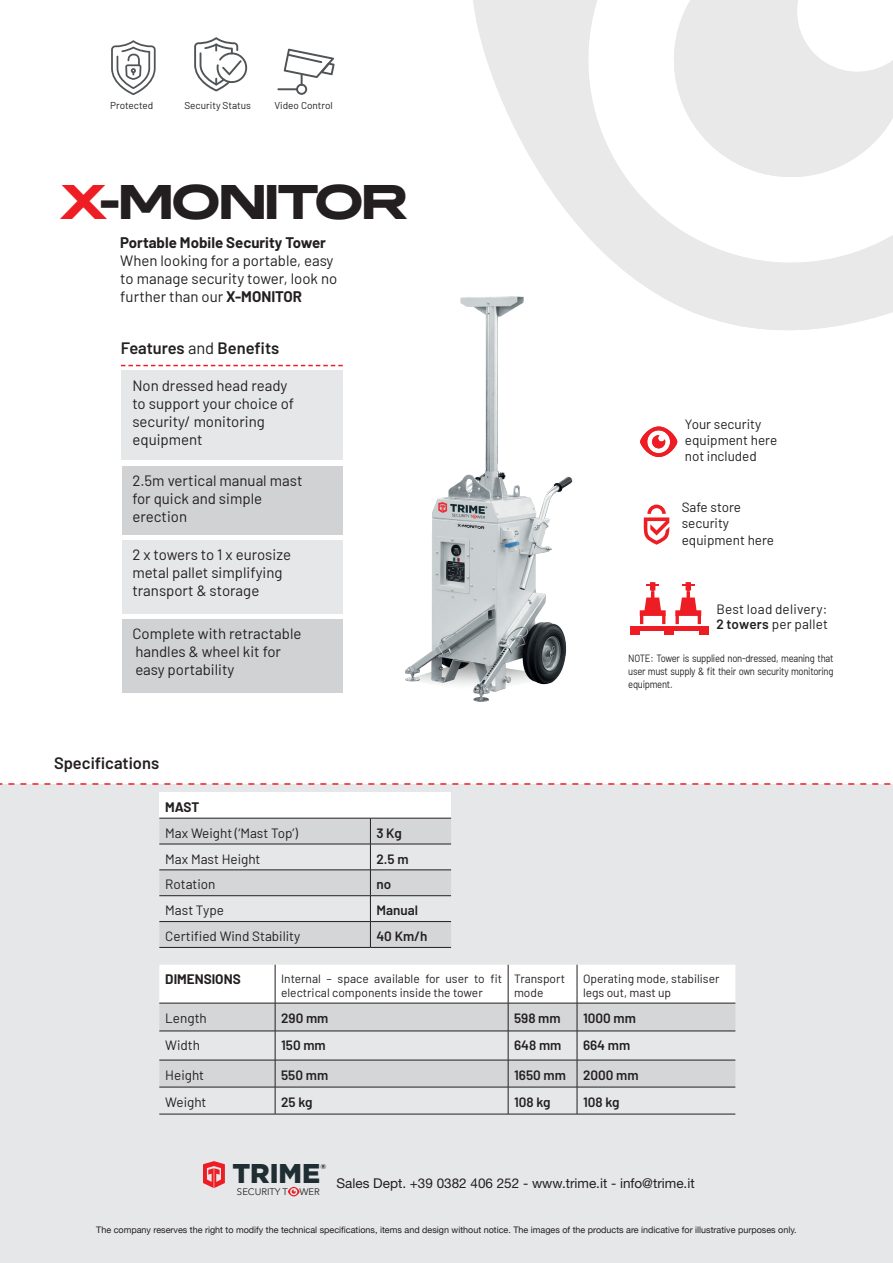
<style>
.page{position:relative;width:893px;height:1263px;background:#fff}
.page>*{position:absolute;margin:0;border:0;box-sizing:border-box;transform-origin:0 0}
.t1{font:800 48.6px "Ronsard Crystal";color:#231f20}
.t2{font:600 16.5px "Barlow";color:#231f20}
.t3{font:15px/18px "Barlow";color:#231f20}
.t4{font:700 15px "Barlow";color:#231f20}
.t5{font:13.5px/16.2px "Barlow";color:#231f20}
.t6{font:600 13.5px "Barlow";color:#231f20}
.t7{font:13.5px "Helvetica Neue";color:#231f20}
.t8{font:700 13.5px "Barlow";color:#231f20}
.t9{font:12px/14.4px "Barlow";color:#231f20}
.t10{font:10.5px/12.6px "Barlow";letter-spacing:-.03em;color:#231f20;text-align:justify;scale:.9 1}
.t11{font:10.05px "Barlow";color:#231f20}
.t12{font:9.45px "Avenir Next";color:#231f20}
.t13{font:9px "Helvetica Neue";color:#231f20}
.t14{font:900 7.05px "Gotham";color:#231f20}
.s1{color:#ee1d23}
.s2{font-weight:700}
.s3{font-weight:400}
.s4{font-weight:600}
</style>
<div class="page">
<div style="left:0;top:784px;width:893px;height:479px;background:#e6e7e9"></div>
<div style="left:121px;top:370px;width:222px;height:90px;background:#e6e7e9"></div>
<svg style="left:121px;top:365px;width:222px;height:1px"></svg>
<div style="left:122px;top:466px;width:221px;height:69px;background:#d1d2d4"></div>
<div style="left:122px;top:540px;width:221px;height:74px;background:#e6e7e9"></div>
<div style="left:122px;top:619px;width:221px;height:74px;background:#d1d2d4"></div>
<svg style="left:0;top:783px;width:891px;height:2px"></svg>
<div style="left:159px;top:792px;width:292px;height:26px;background:#fff"></div>
<svg style="left:159px;top:818px;width:292px;height:129px"></svg>
<hr style="left:159px;top:947px;width:211px;height:1px;background:#231f20">
<hr style="left:370px;top:947px;width:81px;height:1px;background:#231f20">
<svg style="left:159px;top:965px;width:576px;height:149px"></svg>
<hr style="left:159px;top:1114px;width:116px;height:1px;background:#231f20">
<hr style="left:275px;top:1114px;width:233px;height:1px;background:#231f20">
<hr style="left:508px;top:1114px;width:69px;height:1px;background:#231f20">
<hr style="left:577px;top:1114px;width:158px;height:1px;background:#231f20">
<svg style="left:111px;top:40px;width:45px;height:55px"></svg>
<svg style="left:194px;top:37px;width:54px;height:54px"></svg>
<hr style="left:277px;top:88px;width:21px;height:2px;background:#505457">
<svg style="left:284px;top:49px;width:51px;height:46px"></svg>
<img style="left:405px;top:371px;width:168px;height:331px">
<svg style="left:640px;top:426px;width:37px;height:31px"></svg>
<svg style="left:644px;top:505px;width:25px;height:40px"></svg>
<hr style="left:630px;top:627px;width:78px;height:4px;background:#ee1d23">
<div style="left:630px;top:630px;width:10px;height:5px;background:#ee1d23"></div>
<div style="left:664px;top:630px;width:10px;height:5px;background:#ee1d23"></div>
<div style="left:699px;top:630px;width:9px;height:5px;background:#ee1d23"></div>
<div style="left:686px;top:582px;width:5px;height:8px;background:#ee1d23"></div>
<svg style="left:675px;top:584px;width:26px;height:40px"></svg>
<div style="left:650px;top:582px;width:5px;height:8px;background:#ee1d23"></div>
<svg style="left:640px;top:584px;width:25px;height:40px"></svg>
<svg style="left:203px;top:1161px;width:22px;height:27px"></svg>
<svg style="left:288px;top:1187px;width:12px;height:9px"></svg>
<svg style="left:460px;top:0;width:433px;height:371px"></svg>
<p class="t11" style="left:110px;top:98px;width:45px">Protected</p>
<p class="t11" style="left:184px;top:98px;width:68px">Security Status</p>
<p class="t11" style="left:274px;top:98px;width:60px">Video Control</p>
<h1 class="t1" style="left:61px;top:172px;width:347px"><span class="s1">X</span>-MONITOR</h1>
<p class="t4" style="left:120px;top:232px;width:207px">Portable Mobile Security Tower</p>
<p class="t3" style="left:120px;top:251px;width:219px">When looking for a portable, easy to manage security tower, look no further than our <span class="s2">X-MONITOR</span></p>
<p class="t2" style="left:121px;top:335px;width:160px">Features <span class="s3">and</span> Benefits</p>
<p class="t3" style="left:132px;top:375px;width:163px">Non dressed head ready to support your choice of security/ monitoring equipment</p>
<p class="t3" style="left:132px;top:471px;width:172px">2.5m vertical manual mast for quick and simple erection</p>
<p class="t3" style="left:132px;top:544px;width:160px">2 x towers to 1 x eurosize metal pallet simplifying transport &amp; storage</p>
<p class="t3" style="left:132px;top:623px;width:171px">Complete with retractable handles &amp; wheel kit for easy portability</p>
<p class="t2" style="left:54px;top:751px;width:107px">Specifications</p>
<p class="t5" style="left:685px;top:415px;width:94px">Your security equipment here not included</p>
<p class="t5" style="left:682px;top:498px;width:94px">Safe store security equipment here</p>
<p class="t5" style="left:716px;top:601px;width:113px;line-height:14.7px">Best load delivery:<br><span class="s4">2 towers</span> per pallet</p>
<p class="t10" style="left:628px;top:651px;width:229px">NOTE: Tower is supplied non-dressed, meaning that user must supply &amp; fit their own security monitoring equipment.</p>
<p class="t8" style="left:165px;top:797px;width:35px">MAST</p>
<p class="t5" style="left:165px;top:824px;width:134px">Max Weight (‘Mast Top’)</p>
<p class="t6" style="left:376px;top:823px;width:27px">3 Kg</p>
<p class="t5" style="left:165px;top:849px;width:97px">Max Mast Height</p>
<p class="t6" style="left:376px;top:849px;width:34px">2.5 m</p>
<p class="t5" style="left:165px;top:875px;width:52px">Rotation</p>
<p class="t6" style="left:376px;top:874px;width:16px">no</p>
<p class="t5" style="left:165px;top:901px;width:60px">Mast Type</p>
<p class="t6" style="left:376px;top:900px;width:43px">Manual</p>
<p class="t5" style="left:165px;top:927px;width:137px">Certified Wind Stability</p>
<p class="t6" style="left:376px;top:926px;width:53px">40 Km/h</p>
<p class="t8" style="left:165px;top:969px;width:77px">DIMENSIONS</p>
<p class="t9" style="left:281px;top:970px;width:223px">Internal – space available for user to fit electrical components inside the tower</p>
<p class="t9" style="left:514px;top:970px;width:52px">Transport mode</p>
<p class="t9" style="left:583px;top:970px;width:138px">Operating mode, stabiliser legs out, mast up</p>
<p class="t5" style="left:165px;top:1008px;width:43px">Length</p>
<p class="t6" style="left:281px;top:1008px;width:49px">290 mm</p>
<p class="t6" style="left:514px;top:1008px;width:48px">598 mm</p>
<p class="t6" style="left:583px;top:1008px;width:54px">1000 mm</p>
<p class="t5" style="left:165px;top:1036px;width:36px">Width</p>
<p class="t6" style="left:281px;top:1036px;width:46px">150 mm</p>
<p class="t6" style="left:514px;top:1036px;width:49px">648 mm</p>
<p class="t6" style="left:583px;top:1036px;width:49px">664 mm</p>
<p class="t5" style="left:165px;top:1065px;width:40px">Height</p>
<p class="t6" style="left:281px;top:1065px;width:49px">550 mm</p>
<p class="t6" style="left:514px;top:1065px;width:53px">1650 mm</p>
<p class="t6" style="left:583px;top:1065px;width:57px">2000 mm</p>
<p class="t5" style="left:165px;top:1092px;width:43px">Weight</p>
<p class="t6" style="left:281px;top:1092px;width:33px">25 kg</p>
<p class="t6" style="left:514px;top:1092px;width:38px">108 kg</p>
<p class="t6" style="left:583px;top:1092px;width:38px">108 kg</p>
<p class="t14" style="left:320px;top:1162px;width:7px">®</p>
<p class="t7" style="left:232px;top:1175px;width:464px"><sup>TRIME</sup> Sales Dept. +39 0382 406 252 - www.trime.it - info@trime.it</p>
<p class="t12" style="left:237px;top:1184px;width:84px">SECURITY T WER</p>
<p class="t13" style="left:96px;top:1223px;width:702px">The company reserves the right to modify the technical specifications, items and design without notice. The images of the products are indicative for illustrative purposes only.</p>
</div>
